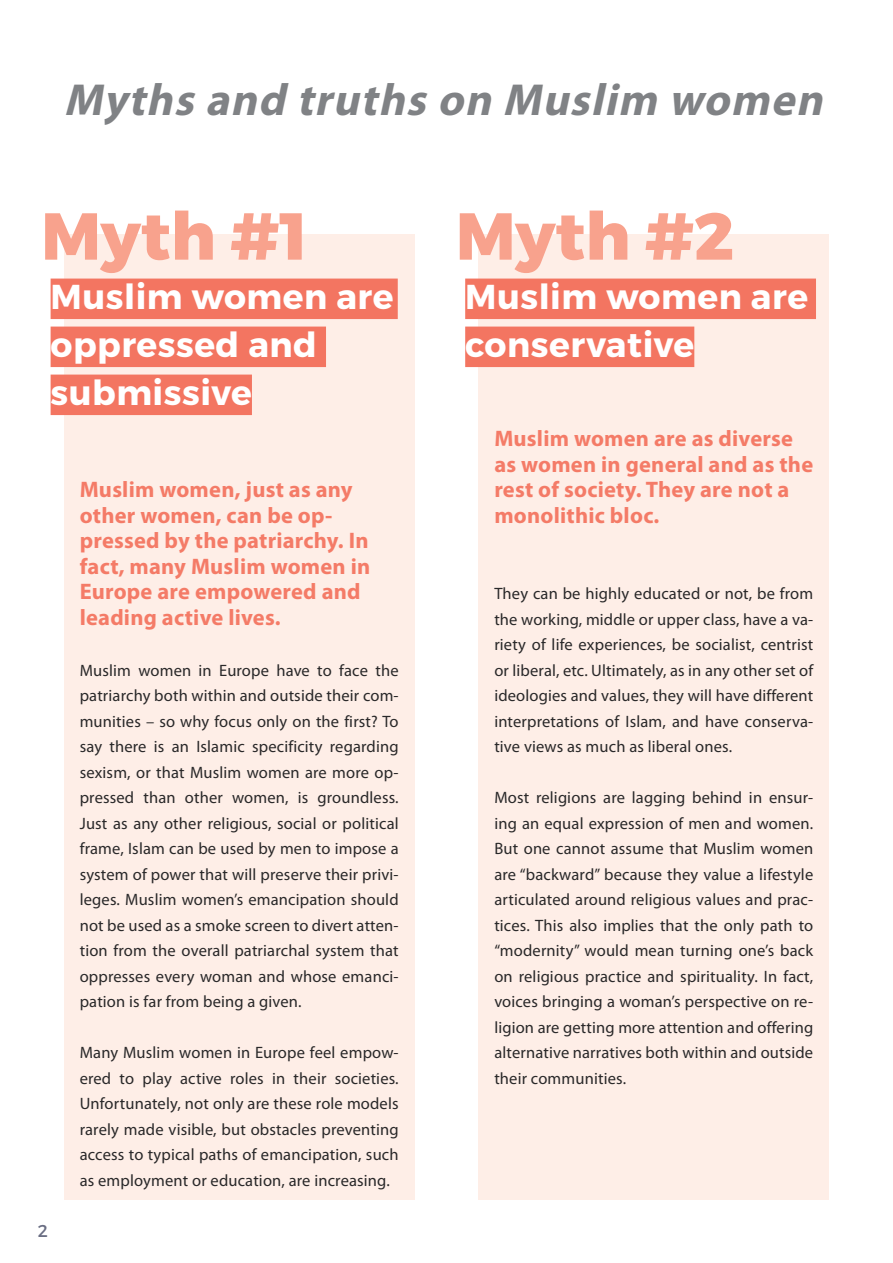
<style>
.page{position:relative;width:893px;height:1263px;background:#fff}
.page>*{position:absolute;margin:0;border:0;box-sizing:border-box;transform-origin:0 0}
.t1{font:800 66.15px "Montserrat";color:#f8a28d}
.t2{font:italic 700 45px "Myriad Pro";color:#808285}
.t3{font:700 34.5px/48px "Montserrat";letter-spacing:.015em;color:#fff}
.t4{font:700 22.5px/25.5px "Myriad Pro";letter-spacing:.01em;color:#f47b67}
.t5{font:17.25px "Montserrat";color:#6a6e83}
.t6{font:16.5px/25.5px "Myriad Pro";letter-spacing:.01em;color:#292829;text-align:justify}
</style>
<div class="page">
<div style="left:478px;top:234px;width:351px;height:965px;background:#feeee7"></div>
<div style="left:465px;top:279px;width:351px;height:40px;background:#f37561"></div>
<div style="left:465px;top:327px;width:229px;height:40px;background:#f37561"></div>
<div style="left:64px;top:234px;width:351px;height:965px;background:#feeee7"></div>
<div style="left:51px;top:279px;width:347px;height:40px;background:#f37561"></div>
<div style="left:51px;top:327px;width:275px;height:40px;background:#f37561"></div>
<div style="left:51px;top:375px;width:201px;height:40px;background:#f37561"></div>
<h2 class="t2" style="left:64px;top:70px;width:772px">Myths and truths on Muslim women</h2>
<h1 class="t1" style="left:41px;top:195px;width:268px">Myth #1</h1>
<h3 class="t3" style="left:51px;top:274px;width:344px">Muslim women are oppressed and submissive</h3>
<p class="t5" style="left:38px;top:1220px;width:12px">2</p>
<h3 class="t4" style="left:80px;top:476px;width:292px">Muslim women, just as any other women, can be op&shy;pressed by the patriarchy. In fact, many Muslim women in<br>Europe are empowered and leading active lives.</h3>
<p class="t6" style="left:80px;top:657px;width:320px">Muslim women in Europe have to face the patriarchy both within and outside their com&shy;munities – so why focus only on the first? To say there is an Islamic specificity regarding sexism, or that Muslim women are more op&shy;pressed than other women, is groundless.<br>Just as any other religious, social or political frame, Islam can be used by men to impose a system of power that will preserve their privi&shy;leges. Muslim women’s emancipation should not be used as a smoke screen to divert atten&shy;tion from the overall patriarchal system that oppresses every woman and whose emanci&shy;pation is far from being a given.</p>
<p class="t6" style="left:80px;top:1040px;width:320px">Many Muslim women in Europe feel empow&shy;ered to play active roles in their societies.<br>Unfortunately, not only are these role models rarely made visible, but obstacles preventing access to typical paths of emancipation, such as employment or education, are increasing.</p>
<h1 class="t1" style="left:456px;top:195px;width:280px">Myth #2</h1>
<h3 class="t3" style="left:465px;top:274px;width:344px">Muslim women are conservative</h3>
<h3 class="t4" style="left:494px;top:425px;width:320px">Muslim women are as diverse as women in general and as the rest of society. They are not a monolithic bloc.</h3>
<p class="t6" style="left:494px;top:581px;width:320px">They can be highly educated or not, be from the working, middle or upper class, have a va&shy;riety of life experiences, be socialist, centrist or liberal, etc. Ultimately, as in any other set of ideologies and values, they will have different interpretations of Islam, and have conserva&shy;tive views as much as liberal ones.</p>
<p class="t6" style="left:494px;top:785px;width:320px">Most religions are lagging behind in ensur&shy;ing an equal expression of men and women.<br>But one cannot assume that Muslim women are “backward” because they value a lifestyle articulated around religious values and prac&shy;tices. This also implies that the only path to “modernity” would mean turning one’s back on religious practice and spirituality. In fact, voices bringing a woman’s perspective on re&shy;ligion are getting more attention and offering alternative narratives both within and outside their communities.</p>
</div>
